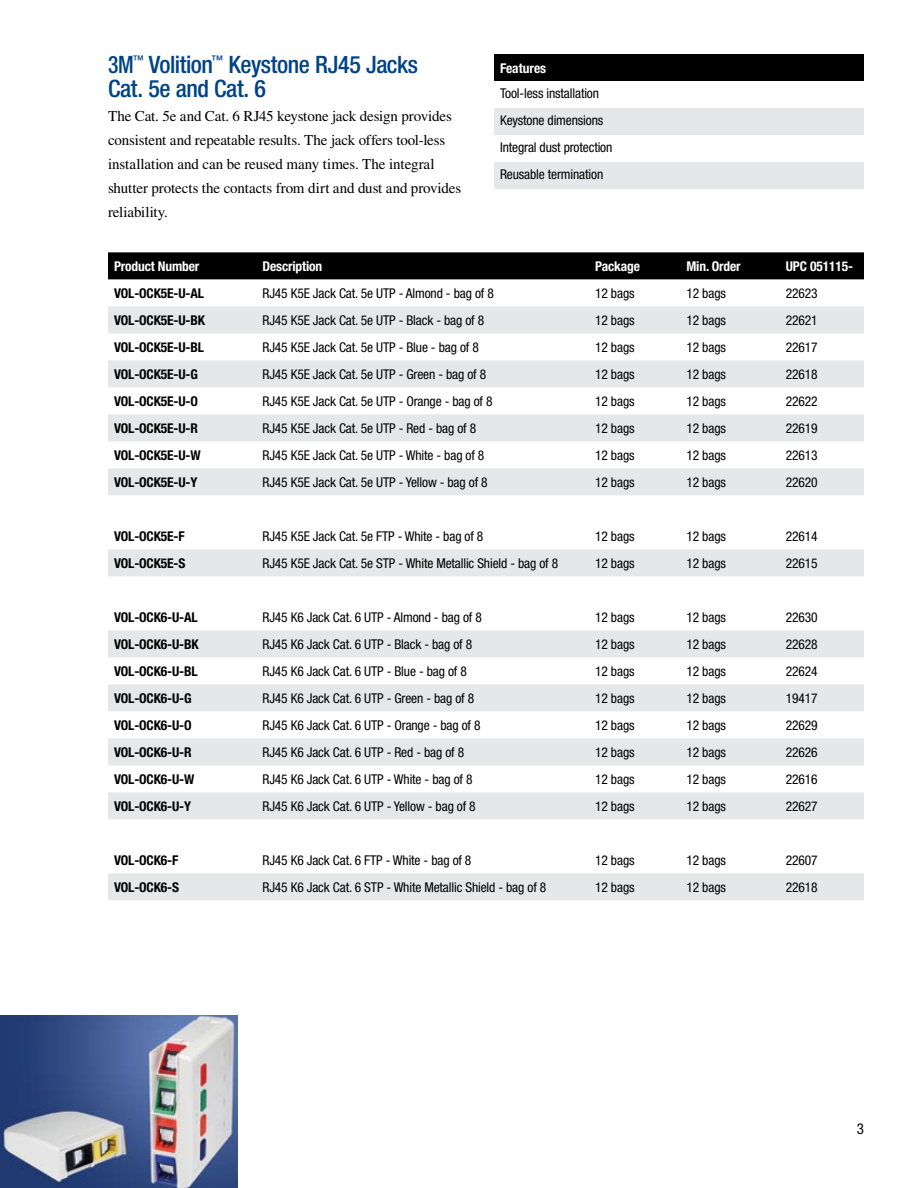
<style>
.page{position:relative;width:918px;height:1188px;background:#fff}
.page>*{position:absolute;margin:0;border:0;box-sizing:border-box;transform-origin:0 0}
.t1{font:500 condensed 24px/24px "Helvetica Neue";letter-spacing:-.015em;color:#004388;scale:.9 1}
.t2{font:15px/24px "Times";letter-spacing:-.01em;color:#000}
.t3{font:condensed 13.5px/27px "Helvetica Neue";letter-spacing:-.01em;color:#000}
.t4{font:700 condensed 13.5px "Helvetica Neue";letter-spacing:-.01em;color:#000}
.t5{font:700 condensed 13.5px "Helvetica Neue";letter-spacing:-.01em;color:#fff}
</style>
<div class="page">
<img style="left:0;top:1016px;width:238px;height:172px">
<div style="left:494px;top:54px;width:370px;height:27px;background:#000"></div>
<svg style="left:494px;top:108px;width:370px;height:81px"></svg>
<div style="left:108px;top:252px;width:756px;height:27px;background:#000"></div>
<svg style="left:108px;top:306px;width:756px;height:594px"></svg>
<h1 class="t1" style="left:108px;top:52px;width:346px">3M<sup>™</sup> Volition<sup>™</sup> Keystone RJ45 Jacks<br>Cat. 5e and Cat. 6</h1>
<p class="t2" style="left:108px;top:104px;width:355px">The Cat. 5e and Cat. 6 RJ45 keystone jack design provides consistent and repeatable results. The jack offers tool-less installation and can be reused many times. The integral shutter protects the contacts from dirt and dust and provides reliability.</p>
<p class="t5" style="left:500px;top:60px;width:48px">Features</p>
<p class="t3" style="left:500px;top:79px;width:114px">Tool-less installation<br>Keystone dimensions<br>Integral dust protection<br>Reusable termination</p>
<p class="t5" style="left:114px;top:258px;width:87px">Product Number</p>
<p class="t5" style="left:262px;top:258px;width:61px">Description</p>
<p class="t5" style="left:595px;top:258px;width:46px">Package</p>
<p class="t5" style="left:686px;top:258px;width:56px">Min. Order</p>
<p class="t5" style="left:786px;top:258px;width:69px">UPC 051115-</p>
<p class="t4" style="left:114px;top:285px;width:91px">VOL-OCK5E-U-AL</p>
<p class="t3" style="left:262px;top:280px;width:233px">RJ45 K5E Jack Cat. 5e UTP - Almond - bag of 8</p>
<p class="t3" style="left:595px;top:280px;width:41px">12 bags</p>
<p class="t3" style="left:686px;top:280px;width:41px">12 bags</p>
<p class="t3" style="left:786px;top:280px;width:33px">22623</p>
<p class="t4" style="left:114px;top:312px;width:92px">VOL-OCK5E-U-BK</p>
<p class="t3" style="left:262px;top:307px;width:223px">RJ45 K5E Jack Cat. 5e UTP - Black - bag of 8</p>
<p class="t3" style="left:595px;top:307px;width:41px">12 bags</p>
<p class="t3" style="left:686px;top:307px;width:41px">12 bags</p>
<p class="t3" style="left:786px;top:307px;width:33px">22621</p>
<p class="t4" style="left:114px;top:339px;width:91px">VOL-OCK5E-U-BL</p>
<p class="t3" style="left:262px;top:334px;width:218px">RJ45 K5E Jack Cat. 5e UTP - Blue - bag of 8</p>
<p class="t3" style="left:595px;top:334px;width:41px">12 bags</p>
<p class="t3" style="left:686px;top:334px;width:41px">12 bags</p>
<p class="t3" style="left:786px;top:334px;width:33px">22617</p>
<p class="t4" style="left:114px;top:366px;width:85px">VOL-OCK5E-U-G</p>
<p class="t3" style="left:262px;top:361px;width:225px">RJ45 K5E Jack Cat. 5e UTP - Green - bag of 8</p>
<p class="t3" style="left:595px;top:361px;width:41px">12 bags</p>
<p class="t3" style="left:686px;top:361px;width:41px">12 bags</p>
<p class="t3" style="left:786px;top:361px;width:33px">22618</p>
<p class="t4" style="left:114px;top:393px;width:85px">VOL-OCK5E-U-O</p>
<p class="t3" style="left:262px;top:388px;width:232px">RJ45 K5E Jack Cat. 5e UTP - Orange - bag of 8</p>
<p class="t3" style="left:595px;top:388px;width:41px">12 bags</p>
<p class="t3" style="left:686px;top:388px;width:41px">12 bags</p>
<p class="t3" style="left:786px;top:388px;width:33px">22622</p>
<p class="t4" style="left:114px;top:420px;width:85px">VOL-OCK5E-U-R</p>
<p class="t3" style="left:262px;top:415px;width:215px">RJ45 K5E Jack Cat. 5e UTP - Red - bag of 8</p>
<p class="t3" style="left:595px;top:415px;width:41px">12 bags</p>
<p class="t3" style="left:686px;top:415px;width:41px">12 bags</p>
<p class="t3" style="left:786px;top:415px;width:33px">22619</p>
<p class="t4" style="left:114px;top:447px;width:88px">VOL-OCK5E-U-W</p>
<p class="t3" style="left:262px;top:442px;width:223px">RJ45 K5E Jack Cat. 5e UTP - White - bag of 8</p>
<p class="t3" style="left:595px;top:442px;width:41px">12 bags</p>
<p class="t3" style="left:686px;top:442px;width:41px">12 bags</p>
<p class="t3" style="left:786px;top:442px;width:33px">22613</p>
<p class="t4" style="left:114px;top:474px;width:85px">VOL-OCK5E-U-Y</p>
<p class="t3" style="left:262px;top:469px;width:227px">RJ45 K5E Jack Cat. 5e UTP - Yellow - bag of 8</p>
<p class="t3" style="left:595px;top:469px;width:41px">12 bags</p>
<p class="t3" style="left:686px;top:469px;width:41px">12 bags</p>
<p class="t3" style="left:786px;top:469px;width:33px">22620</p>
<p class="t4" style="left:114px;top:528px;width:72px">VOL-OCK5E-F</p>
<p class="t3" style="left:262px;top:523px;width:222px">RJ45 K5E Jack Cat. 5e FTP - White - bag of 8</p>
<p class="t3" style="left:595px;top:523px;width:41px">12 bags</p>
<p class="t3" style="left:686px;top:523px;width:41px">12 bags</p>
<p class="t3" style="left:786px;top:523px;width:33px">22614</p>
<p class="t4" style="left:114px;top:555px;width:73px">VOL-OCK5E-S</p>
<p class="t3" style="left:262px;top:550px;width:297px">RJ45 K5E Jack Cat. 5e STP - White Metallic Shield - bag of 8</p>
<p class="t3" style="left:595px;top:550px;width:41px">12 bags</p>
<p class="t3" style="left:686px;top:550px;width:41px">12 bags</p>
<p class="t3" style="left:786px;top:550px;width:33px">22615</p>
<p class="t4" style="left:114px;top:609px;width:85px">VOL-OCK6-U-AL</p>
<p class="t3" style="left:262px;top:604px;width:221px">RJ45 K6 Jack Cat. 6 UTP - Almond - bag of 8</p>
<p class="t3" style="left:595px;top:604px;width:41px">12 bags</p>
<p class="t3" style="left:686px;top:604px;width:41px">12 bags</p>
<p class="t3" style="left:786px;top:604px;width:33px">22630</p>
<p class="t4" style="left:114px;top:636px;width:86px">VOL-OCK6-U-BK</p>
<p class="t3" style="left:262px;top:631px;width:211px">RJ45 K6 Jack Cat. 6 UTP - Black - bag of 8</p>
<p class="t3" style="left:595px;top:631px;width:41px">12 bags</p>
<p class="t3" style="left:686px;top:631px;width:41px">12 bags</p>
<p class="t3" style="left:786px;top:631px;width:33px">22628</p>
<p class="t4" style="left:114px;top:663px;width:85px">VOL-OCK6-U-BL</p>
<p class="t3" style="left:262px;top:658px;width:206px">RJ45 K6 Jack Cat. 6 UTP - Blue - bag of 8</p>
<p class="t3" style="left:595px;top:658px;width:41px">12 bags</p>
<p class="t3" style="left:686px;top:658px;width:41px">12 bags</p>
<p class="t3" style="left:786px;top:658px;width:33px">22624</p>
<p class="t4" style="left:114px;top:690px;width:79px">VOL-OCK6-U-G</p>
<p class="t3" style="left:262px;top:685px;width:213px">RJ45 K6 Jack Cat. 6 UTP - Green - bag of 8</p>
<p class="t3" style="left:595px;top:685px;width:41px">12 bags</p>
<p class="t3" style="left:686px;top:685px;width:41px">12 bags</p>
<p class="t3" style="left:786px;top:685px;width:33px">19417</p>
<p class="t4" style="left:114px;top:717px;width:79px">VOL-OCK6-U-O</p>
<p class="t3" style="left:262px;top:712px;width:220px">RJ45 K6 Jack Cat. 6 UTP - Orange - bag of 8</p>
<p class="t3" style="left:595px;top:712px;width:41px">12 bags</p>
<p class="t3" style="left:686px;top:712px;width:41px">12 bags</p>
<p class="t3" style="left:786px;top:712px;width:33px">22629</p>
<p class="t4" style="left:114px;top:744px;width:79px">VOL-OCK6-U-R</p>
<p class="t3" style="left:262px;top:739px;width:203px">RJ45 K6 Jack Cat. 6 UTP - Red - bag of 8</p>
<p class="t3" style="left:595px;top:739px;width:41px">12 bags</p>
<p class="t3" style="left:686px;top:739px;width:41px">12 bags</p>
<p class="t3" style="left:786px;top:739px;width:33px">22626</p>
<p class="t4" style="left:114px;top:771px;width:82px">VOL-OCK6-U-W</p>
<p class="t3" style="left:262px;top:766px;width:211px">RJ45 K6 Jack Cat. 6 UTP - White - bag of 8</p>
<p class="t3" style="left:595px;top:766px;width:41px">12 bags</p>
<p class="t3" style="left:686px;top:766px;width:41px">12 bags</p>
<p class="t3" style="left:786px;top:766px;width:33px">22616</p>
<p class="t4" style="left:114px;top:798px;width:79px">VOL-OCK6-U-Y</p>
<p class="t3" style="left:262px;top:793px;width:215px">RJ45 K6 Jack Cat. 6 UTP - Yellow - bag of 8</p>
<p class="t3" style="left:595px;top:793px;width:41px">12 bags</p>
<p class="t3" style="left:686px;top:793px;width:41px">12 bags</p>
<p class="t3" style="left:786px;top:793px;width:33px">22627</p>
<p class="t4" style="left:114px;top:852px;width:66px">VOL-OCK6-F</p>
<p class="t3" style="left:262px;top:847px;width:210px">RJ45 K6 Jack Cat. 6 FTP - White - bag of 8</p>
<p class="t3" style="left:595px;top:847px;width:41px">12 bags</p>
<p class="t3" style="left:686px;top:847px;width:41px">12 bags</p>
<p class="t3" style="left:786px;top:847px;width:33px">22607</p>
<p class="t4" style="left:114px;top:879px;width:67px">VOL-OCK6-S</p>
<p class="t3" style="left:262px;top:874px;width:285px">RJ45 K6 Jack Cat. 6 STP - White Metallic Shield - bag of 8</p>
<p class="t3" style="left:595px;top:874px;width:41px">12 bags</p>
<p class="t3" style="left:686px;top:874px;width:41px">12 bags</p>
<p class="t3" style="left:786px;top:874px;width:33px">22618</p>
</div>
